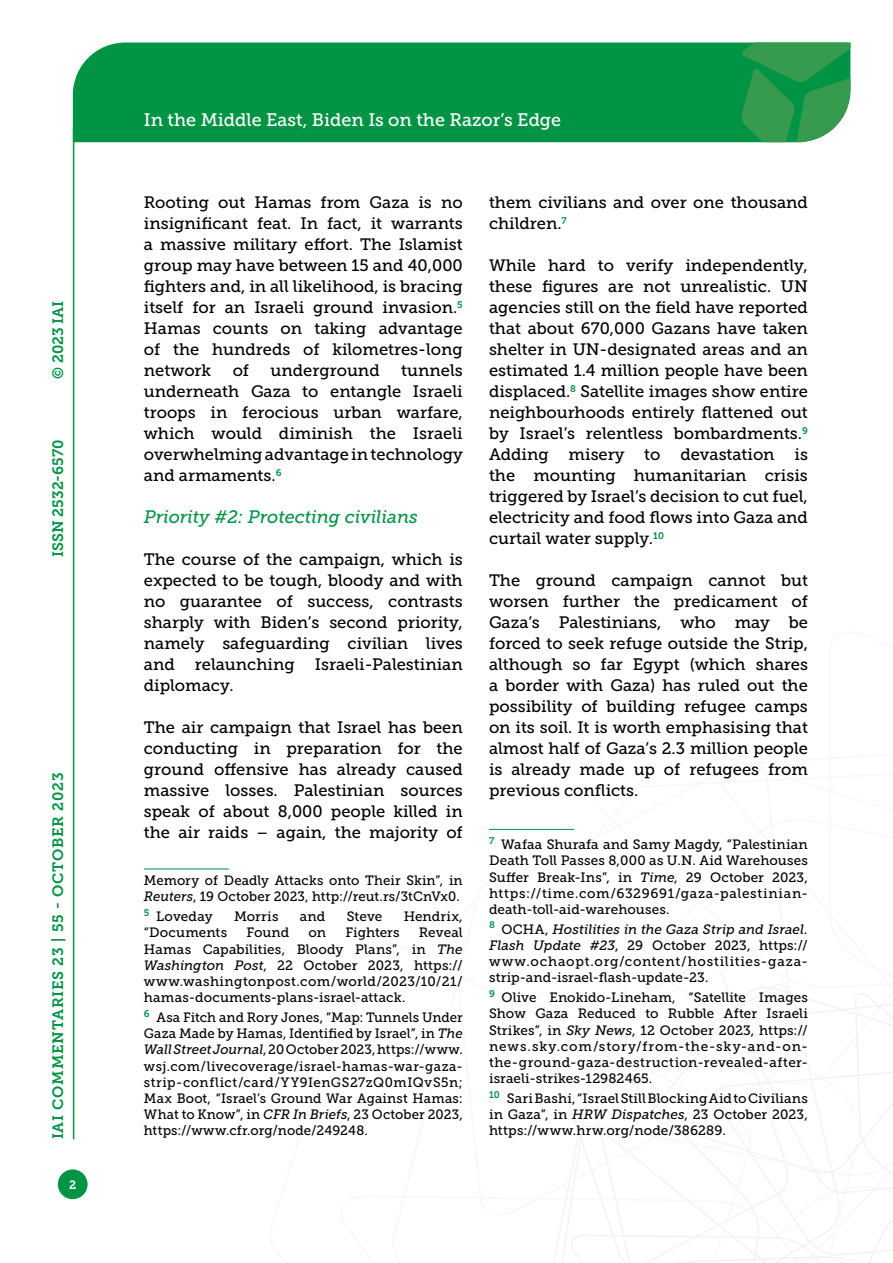
<style>
.page{position:relative;width:893px;height:1263px;background:#fff}
.page>*{position:absolute;margin:0;border:0;box-sizing:border-box;transform-origin:0 0}
.t1{font:18px "Museo Slab 500";color:#fff}
.t2{font:italic 18px "Museo Slab 500";color:#009444}
.t3{font:16.5px/21px "Museo Slab 500";color:#000;text-align:justify}
.t4{font:15px "Museo Slab 700";letter-spacing:.045em;color:#009444}
.t5{font:15px "Museo Slab 700";color:#009444}
.t6{font:13.5px/16.2px "Museo Slab 500";letter-spacing:.015em;color:#000;text-align:justify}
.t7{font:13.5px "Museo Slab 500";letter-spacing:-.005em;color:#000}
.t8{font:12px "Museo Slab 700";color:#fff}
.s1{font-style:italic}
</style>
<div class="page">
<svg style="left:553px;top:960px;width:340px;height:303px"></svg>
<div style="left:73px;top:43px;width:668px;height:99px;background:#009444"></div>
<svg style="left:741px;top:43px;width:109px;height:99px"></svg>
<div style="left:58px;top:1169px;width:30px;height:30px;background:#009444;border-radius:50%"></div>
<hr style="left:73px;top:126px;width:1px;height:1013px;background:#009444">
<hr style="left:144px;top:869px;width:85px;height:1px;background:#009444">
<hr style="left:489px;top:829px;width:85px;height:1px;background:#009444">
<p class="t4" style="left:50px;top:379px;width:80px;rotate:-90deg">© 2023 IAI</p>
<p class="t5" style="left:50px;top:557px;width:119px;rotate:-90deg">ISSN 2532-6570</p>
<p class="t4" style="left:50px;top:1139px;width:368px;rotate:-90deg">IAI Commentaries 23 | 55 - October 2023</p>
<p class="t8" style="left:69px;top:1178px;width:9px">2</p>
<p class="t1" style="left:144px;top:110px;width:419px">In the Middle East, Biden Is on the Razor’s Edge</p>
<p class="t3" style="left:144px;top:192px;width:320px">Rooting out Hamas from Gaza is no insignificant feat. In fact, it warrants a massive military effort. The Islamist group may have between 15 and 40,000 fighters and, in all likelihood, is bracing itself for an Israeli ground invasion.<sup>5<br></sup>Hamas counts on taking advantage of the hundreds of kilometres-long network</p>
<p class="t3" style="left:233px;top:360px;width:18px">of</p>
<p class="t3" style="left:271px;top:360px;width:111px">underground</p>
<p class="t3" style="left:144px;top:360px;width:320px;text-indent:257px">tunnels underneath Gaza to entangle Israeli troops in ferocious urban warfare, which would diminish the Israeli overwhelming advantage in technology and armaments.<sup>6</sup></p>
<p class="t2" style="left:144px;top:507px;width:276px">Priority #2: Protecting civilians</p>
<p class="t3" style="left:144px;top:549px;width:320px">The course of the campaign, which is expected to be tough, bloody and with no guarantee of success, contrasts sharply with Biden’s second priority, namely safeguarding civilian lives and relaunching Israeli-Palestinian diplomacy.</p>
<p class="t3" style="left:144px;top:717px;width:320px">The air campaign that Israel has been conducting in preparation for the ground offensive has already caused massive losses. Palestinian sources speak of about 8,000 people killed in the air raids – again, the majority of</p>
<p class="t6" style="left:144px;top:872px;width:320px">Memory of Deadly Attacks onto Their Skin”, in<br><span class="s1">Reuters</span>, 19 October 2023, http://reut.rs/3tCnVx0.</p>
<p class="t6" style="left:144px;top:908px;width:70px"><sup>5</sup> Loveday</p>
<p class="t6" style="left:234px;top:908px;width:46px">Morris</p>
<p class="t6" style="left:300px;top:908px;width:27px">and</p>
<p class="t6" style="left:347px;top:908px;width:37px">Steve</p>
<p class="t6" style="left:404px;top:908px;width:61px">Hendrix,</p>
<p class="t6" style="left:144px;top:925px;width:85px">“Documents</p>
<p class="t6" style="left:246px;top:925px;width:45px">Found</p>
<p class="t6" style="left:309px;top:925px;width:19px">on</p>
<p class="t7" style="left:345px;top:925px;width:56px">Fighters</p>
<p class="t6" style="left:144px;top:925px;width:320px;text-indent:275px">Reveal Hamas Capabilities, Bloody Plans”, in <span class="s1">The Washington Post</span>, 22 October 2023, https:// www.washingtonpost.com/world/2023/10/21/ hamas-documents-plans-israel-attack.</p>
<p class="t6" style="left:144px;top:1009px;width:320px"><sup>6</sup> Asa Fitch and Rory Jones, “Map: Tunnels Under Gaza Made by Hamas, Identified by Israel”, in <span class="s1">The Wall Street Journal</span>, 20 October 2023, https://www. wsj.com/livecoverage/israel-hamas-war-gaza&shy;strip-conflict/card/YY9IenGS27zQ0mIQvS5n; Max Boot, “Israel’s Ground War Against Hamas:<br>What to Know”, in <span class="s1">CFR In Briefs</span>, 23 October 2023, https://www.cfr.org/node/249248.</p>
<p class="t3" style="left:489px;top:192px;width:320px">them civilians and over one thousand children.<sup>7</sup></p>
<p class="t3" style="left:489px;top:255px;width:320px">While hard to verify independently, these figures are not unrealistic. UN agencies still on the field have reported that about 670,000 Gazans have taken shelter in UN-designated areas and an estimated 1.4 million people have been displaced.<sup>8</sup> Satellite images show entire neighbourhoods entirely flattened out by Israel’s relentless bombardments.<sup>9<br></sup>Adding misery to devastation is the mounting humanitarian crisis triggered by Israel’s decision to cut fuel, electricity and food flows into Gaza and curtail water supply.<sup>10</sup></p>
<p class="t3" style="left:489px;top:570px;width:320px">The ground campaign cannot but worsen further the predicament of Gaza’s Palestinians, who may be forced to seek refuge outside the Strip, although so far Egypt (which shares a border with Gaza) has ruled out the possibility of building refugee camps on its soil. It is worth emphasising that almost half of Gaza’s 2.3 million people is already made up of refugees from previous conflicts.</p>
<p class="t6" style="left:489px;top:836px;width:320px"><sup>7</sup> Wafaa Shurafa and Samy Magdy, “Palestinian Death Toll Passes 8,000 as U.N. Aid Warehouses Suffer Break-Ins”, in <span class="s1">Time</span>, 29 October 2023, https://time.com/6329691/gaza-palestinian&shy;death-toll-aid-warehouses.</p>
<p class="t6" style="left:489px;top:921px;width:320px"><sup>8</sup> OCHA, <span class="s1">Hostilities in the Gaza Strip and Israel.<br>Flash Update #23</span>, 29 October 2023, https:// www.ochaopt.org/content/hostilities-gaza&shy;strip-and-israel-flash-update-23.</p>
<p class="t6" style="left:489px;top:989px;width:320px"><sup>9</sup> Olive Enokido-Lineham, “Satellite Images Show Gaza Reduced to Rubble After Israeli Strikes”, in <span class="s1">Sky News</span>, 12 October 2023, https:// news.sky.com/story/from-the-sky-and-on&shy;the-ground-gaza-destruction-revealed-after&shy;israeli-strikes-12982465.</p>
<p class="t6" style="left:489px;top:1090px;width:320px"><sup>10</sup> Sari Bashi, “Israel Still Blocking Aid to Civilians in Gaza”, in <span class="s1">HRW Dispatches</span>, 23 October 2023, https://www.hrw.org/node/386289.</p>
</div>
